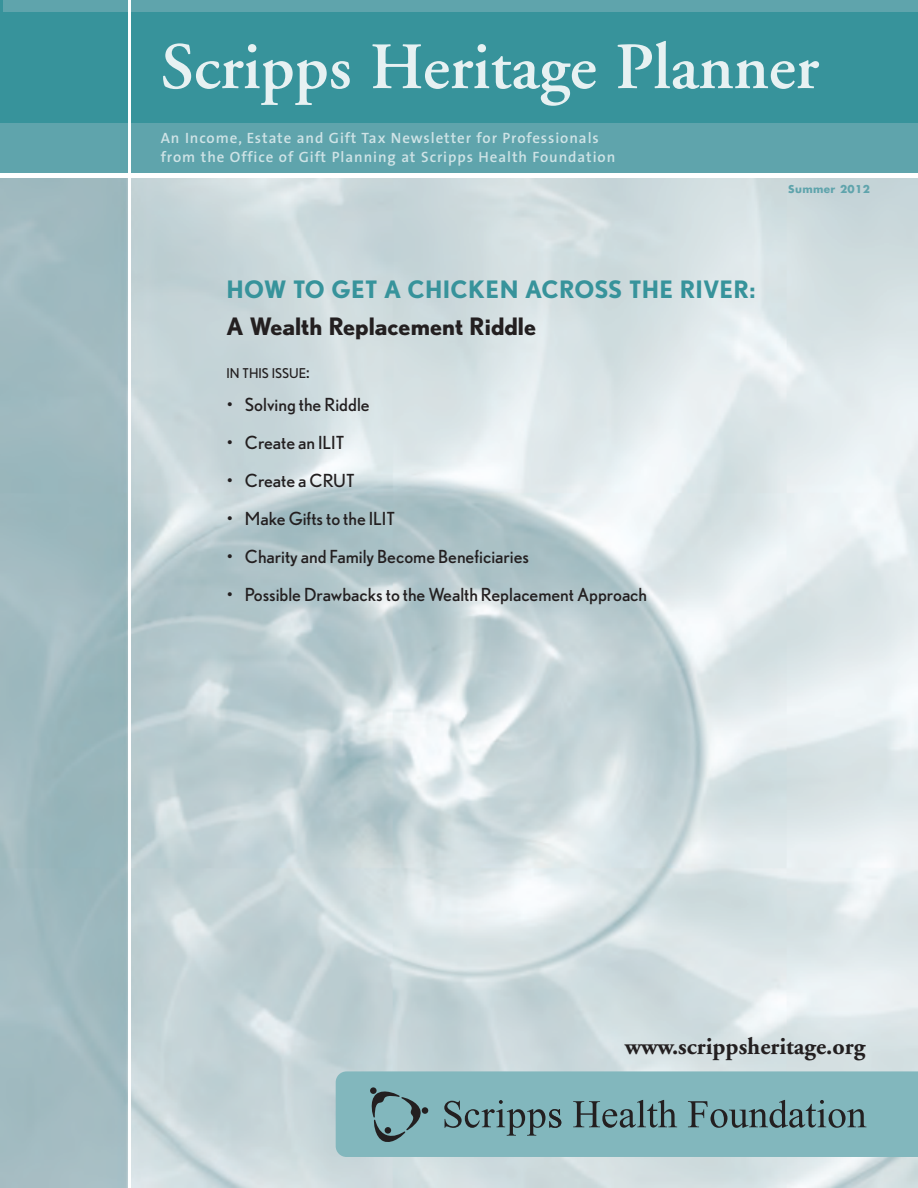
<style>
.page{position:relative;width:918px;height:1188px;background:#fff}
.page>*{position:absolute;margin:0;border:0;box-sizing:border-box;transform-origin:0 0}
.t1{font:600 66px "Adobe Garamond";color:#e7f1f2}
.t2{font:700 24px "Nobel";letter-spacing:.015em;color:#37939b}
.t3{font:700 24px "Nobel";color:#231f20}
.t4{font:700 24px "Adobe Garamond";color:#231f20}
.t5{font:18px "Nobel";color:#231f20}
.t6{font:600 15px/19.5px "The Sans";letter-spacing:.06em;color:#cfe3e6}
.t7{font:13.5px "Nobel";color:#231f20}
.t8{font:700 10.5px "Futura";letter-spacing:.035em;color:#5fa4ac}
.s1{font-size:18px}
</style>
<div class="page">
<div style="left:336px;top:1071px;width:582px;height:86px;background:#82b7bd"></div>
<div style="left:0;top:0;width:918px;height:173px;background:#37939b"></div>
<svg style="left:370px;top:1087px;width:58px;height:55px"></svg>
<svg style="left:444px;top:1100px;width:117px;height:36px"></svg>
<svg style="left:573px;top:1100px;width:104px;height:28px"></svg>
<svg style="left:688px;top:1100px;width:178px;height:28px"></svg>
<div style="left:0;top:123px;width:918px;height:50px;background:#5fa4ac"></div>
<div style="left:3px;top:0;width:915px;height:12px;background:#5fa4ac"></div>
<hr style="left:128px;top:0;width:2px;height:1188px;background:#fff">
<h1 class="t1" style="left:161px;top:41px;width:660px">Scripps Heritage Planner</h1>
<p class="t6" style="left:161px;top:130px;width:456px">An Income, Estate and Gift Tax Newsletter for Professionals from the Office of Gift Planning at Scripps Health Foundation</p>
<p class="t8" style="left:788px;top:184px;width:83px">Summer 2012</p>
<h2 class="t2" style="left:227px;top:275px;width:530px">HOW TO GET A CHICKEN ACROSS THE RIVER:</h2>
<h2 class="t3" style="left:227px;top:313px;width:311px">A Wealth Replacement Riddle</h2>
<p class="t7" style="left:227px;top:365px;width:85px">IN THIS ISSUE<span class="s1">:</span></p>
<p class="t5" style="left:227px;top:394px;width:145px">• Solving the Riddle</p>
<p class="t5" style="left:227px;top:432px;width:119px">• Create an ILIT</p>
<p class="t5" style="left:227px;top:470px;width:130px">• Create a CRUT</p>
<p class="t5" style="left:227px;top:508px;width:170px">• Make Gifts to the ILIT</p>
<p class="t5" style="left:227px;top:547px;width:304px">• Charity and Family Become Beneficiaries</p>
<p class="t5" style="left:227px;top:585px;width:422px">• Possible Drawbacks to the Wealth Replacement Approach</p>
<h2 class="t4" style="left:625px;top:1037px;width:242px">www.scrippsheritage.org</h2>
</div>
